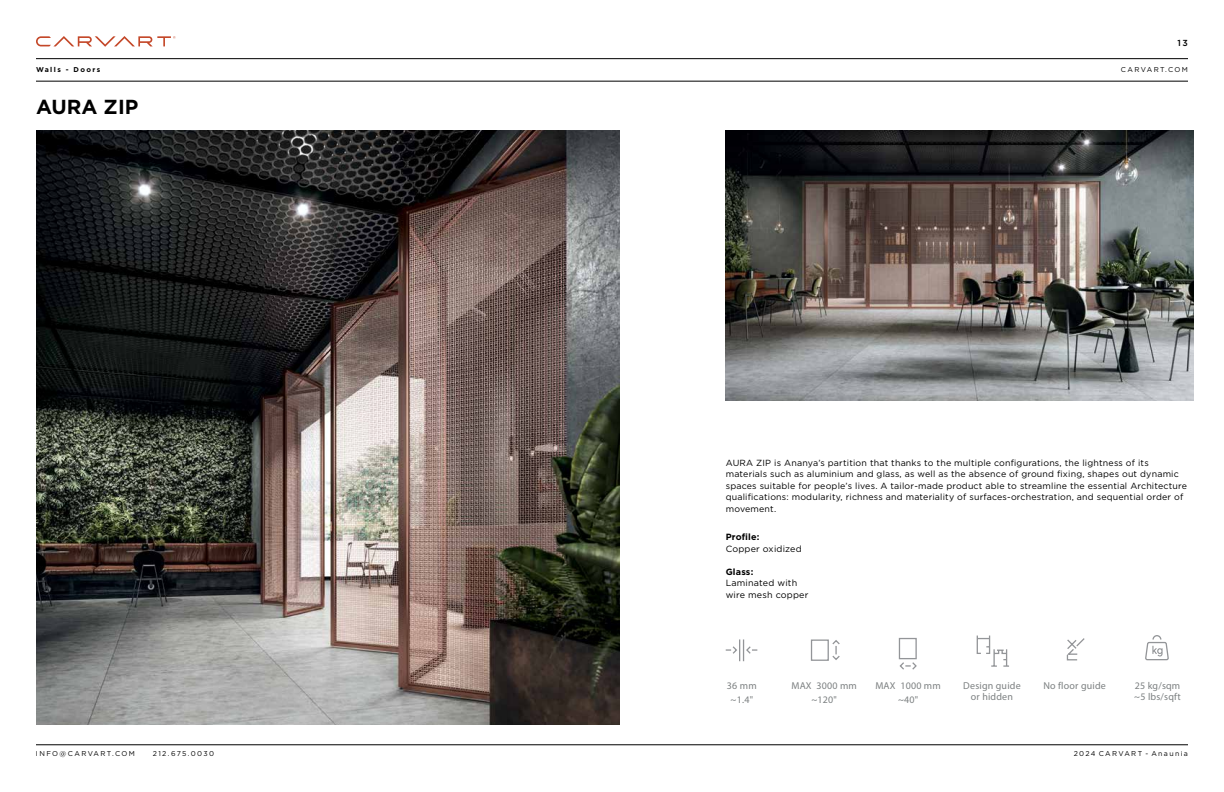
<style>
.page{position:relative;width:1224px;height:792px;background:#fff}
.page>*{position:absolute;margin:0;border:0;box-sizing:border-box;transform-origin:0 0}
.t1{font:700 20.3px "Gotham";color:#000}
.t2{font:10px/14.4px "Myriad Pro";letter-spacing:.02em;color:#7c8081;text-align:center}
.t3{font:9px/11.5px "Gotham";letter-spacing:.02em;color:#000}
.t4{font:700 9px "Gotham";letter-spacing:.02em;color:#000}
.t5{font:8.9px/11.5px "Gotham";letter-spacing:.02em;color:#000}
.t6{font:500 8.8px "Gotham";color:#000}
.t7{font:7px "Gotham";letter-spacing:.195em;color:#000}
.t8{font:700 7px "Gotham";letter-spacing:.2em;color:#000}
</style>
<div class="page">
<svg style="left:36px;top:36px;width:140px;height:11px"></svg>
<hr style="left:36px;top:81px;width:1152px;height:1px;background:#000">
<hr style="left:36px;top:58px;width:1152px;height:1px;background:#000">
<hr style="left:36px;top:745px;width:1152px;height:1px;background:#000">
<img style="left:36px;top:131px;width:583px;height:593px">
<img style="left:726px;top:131px;width:467px;height:269px">
<svg style="left:725px;top:639px;width:33px;height:23px"></svg>
<svg style="left:810px;top:639px;width:30px;height:22px"></svg>
<svg style="left:1145px;top:635px;width:24px;height:26px"></svg>
<svg style="left:1066px;top:638px;width:19px;height:23px"></svg>
<svg style="left:898px;top:637px;width:19px;height:33px"></svg>
<svg style="left:976px;top:635px;width:33px;height:32px"></svg>
<p class="t6" style="left:1177px;top:37px;width:12px">13</p>
<p class="t8" style="left:36px;top:65px;width:66px">Walls - Doors</p>
<p class="t7" style="left:1121px;top:65px;width:69px">CARVART.COM</p>
<h1 class="t1" style="left:36px;top:93px;width:104px">AURA ZIP</h1>
<p class="t5" style="left:726px;top:457px;width:463px">AURA ZIP is Ananya’s partition that thanks to the multiple configurations, the lightness of its materials such as aluminium and glass, as well as the absence of ground fixing, shapes out dynamic spaces suitable for people’s lives. A tailor-made product able to streamline the essential Architecture qualifications: modularity, richness and materiality of surfaces-orchestration, and sequential order of movement.</p>
<p class="t4" style="left:726px;top:531px;width:35px">Profile:</p>
<p class="t3" style="left:726px;top:543px;width:78px">Copper oxidized</p>
<p class="t4" style="left:726px;top:566px;width:29px">Glass:</p>
<p class="t3" style="left:726px;top:577px;width:84px">Laminated with wire mesh copper</p>
<p class="t2" style="left:963px;top:680px;width:59px;line-height:11px">Design guide or hidden</p>
<p class="t2" style="left:1043px;top:678px;width:64px">No floor guide</p>
<p class="t2" style="left:792px;top:678px;width:67px">MAX 3000 mm ~120"</p>
<p class="t2" style="left:1134px;top:680px;width:48px;line-height:11px;text-align:left">25 kg/sqm ~5 lbs/sqft</p>
<p class="t2" style="left:727px;top:678px;width:31px">36 mm ~1.4"</p>
<p class="t2" style="left:875px;top:678px;width:67px">MAX 1000 mm ~40"</p>
<p class="t7" style="left:153px;top:749px;width:63px">212.675.0030</p>
<p class="t7" style="left:36px;top:749px;width:100px">INFO@CARVART.COM</p>
<p class="t7" style="left:1074px;top:749px;width:116px">2024 CARVART - Anaunia</p>
</div>
